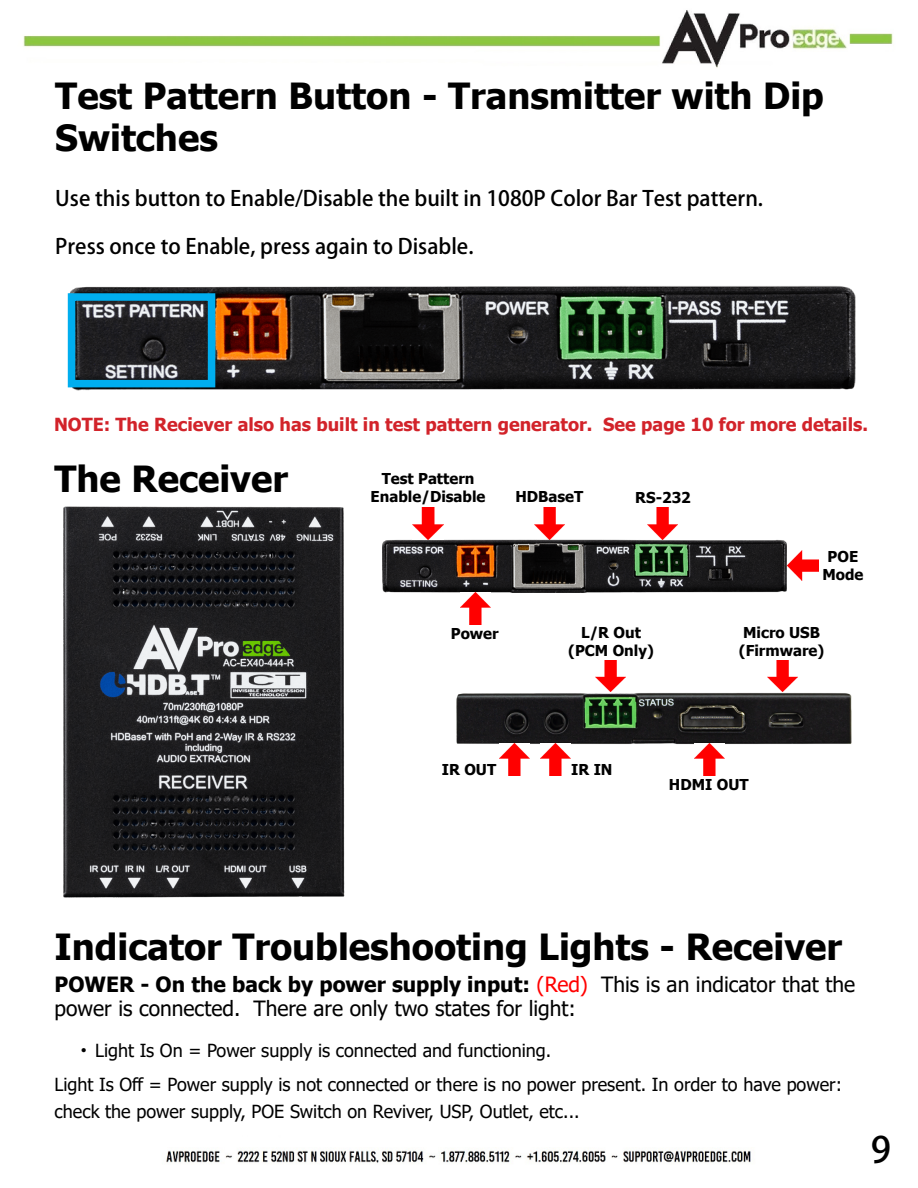
<style>
.page{position:relative;width:918px;height:1188px;background:#fff}
.page>*{position:absolute;margin:0;border:0;box-sizing:border-box;transform-origin:0 0}
.t1{font:700 36px/42px "Tahoma";color:#000}
.t2{font:36px "Adobe Heiti Std";color:#000}
.t3{font:21px/24px "Tahoma";color:#000}
.t4{font:21px "Adobe Heiti Std";color:#000}
.t5{font:18px/33.8px "Tahoma";color:#000}
.t6{font:700 18px "Tahoma";color:#d2232a}
.t7{font:700 15px/18px "Tahoma";color:#000;text-align:center}
.s1{font-weight:700}
.s2{color:#f00}
.s3{font-family:"Adobe Heiti Std"}
</style>
<div class="page">
<img style="left:23px;top:10px;width:870px;height:1154px">
<img style="left:433px;top:672px;width:432px;height:87px">
<img style="left:647px;top:508px;width:30px;height:31px">
<img style="left:534px;top:507px;width:31px;height:32px">
<img style="left:767px;top:660px;width:31px;height:32px">
<img style="left:595px;top:660px;width:31px;height:32px">
<img style="left:694px;top:743px;width:31px;height:32px">
<img style="left:787px;top:550px;width:32px;height:31px">
<img style="left:500px;top:743px;width:30px;height:32px">
<img style="left:540px;top:743px;width:31px;height:32px">
<img style="left:383px;top:539px;width:404px;height:54px">
<img style="left:58px;top:498px;width:295px;height:408px">
<img style="left:413px;top:507px;width:30px;height:32px">
<img style="left:460px;top:593px;width:31px;height:31px">
<img style="left:66px;top:283px;width:792px;height:108px">
<div style="left:68px;top:293px;width:147px;height:94px;border:8px solid #00aeef"></div>
<h1 class="t1" style="left:55px;top:76px;width:770px">Test Pattern Button - Transmitter with Dip<br>Switches</h1>
<p class="t4" style="left:55px;top:185px;width:709px">Use this button to Enable/Disable the built in 1080P Color Bar Test pattern.</p>
<p class="t4" style="left:55px;top:233px;width:420px">Press once to Enable, press again to Disable.</p>
<p class="t6" style="left:54px;top:412px;width:813px">NOTE: The Reciever also has built in test pattern generator. See page 10 for more details.</p>
<h1 class="t1" style="left:55px;top:459px;width:235px">The Receiver</h1>
<p class="t7" style="left:371px;top:470px;width:116px">Test Pattern<br>Enable/Disable</p>
<p class="t7" style="left:515px;top:488px;width:69px">HDBaseT</p>
<p class="t7" style="left:635px;top:490px;width:57px">RS-232</p>
<p class="t7" style="left:451px;top:625px;width:49px">Power</p>
<p class="t7" style="left:568px;top:624px;width:87px">L/R Out (PCM Only)</p>
<p class="t7" style="left:442px;top:761px;width:56px">IR OUT</p>
<p class="t7" style="left:571px;top:761px;width:43px">IR IN</p>
<p class="t7" style="left:822px;top:548px;width:42px">POE<br>Mode</p>
<p class="t7" style="left:739px;top:624px;width:87px;text-align:left">Micro USB (Firmware)</p>
<p class="t7" style="left:669px;top:776px;width:81px">HDMI OUT</p>
<h1 class="t1" style="left:55px;top:927px;width:789px">Indicator Troubleshooting Lights - Receiver</h1>
<p class="t3" style="left:55px;top:974px;width:802px"><span class="s1">POWER - On the back by power supply input:</span> <span class="s2">(Red)</span> This is an indicator that the power is connected. There are only two states for light:</p>
<p class="t5" style="left:55px;top:1034px;width:789px;text-indent:20px"><span class="s3">·</span>Light Is On = Power supply is connected and functioning.<br>Light Is Off = Power supply is not connected or there is no power present. In order to have power:</p>
<p class="t5" style="left:55px;top:1095px;width:527px">check the power supply, POE Switch on Reviver, USP, Outlet, etc...</p>
<h1 class="t2" style="left:871px;top:1128px;width:22px">9</h1>
</div>
